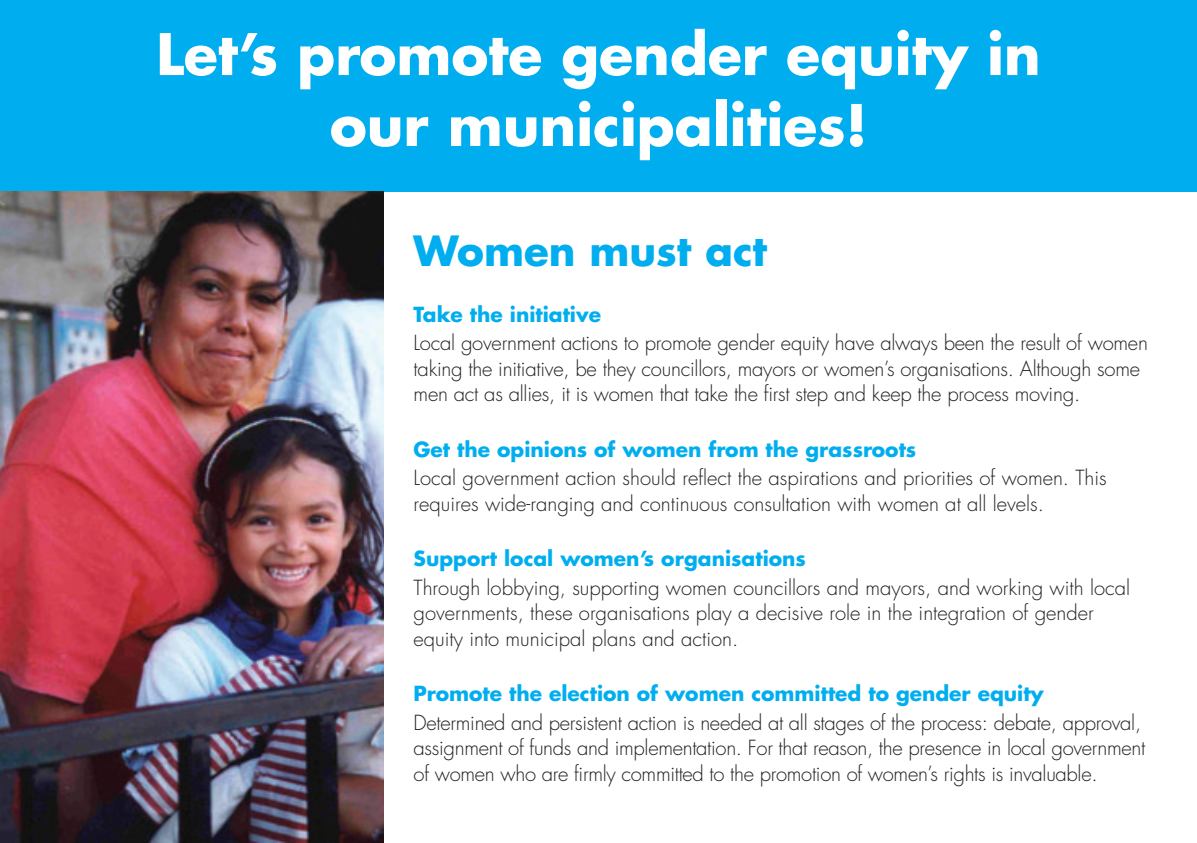
<style>
.page{position:relative;width:1197px;height:843px;background:#fff}
.page>*{position:absolute;margin:0;border:0;box-sizing:border-box;transform-origin:0 0}
.t1{font:700 55.8px/70.9px "Futura";color:#fff;text-align:center}
.t2{font:700 40.5px "Futura";color:#00aeef}
.t3{font:300 20.25px/25.2px "Futura";letter-spacing:-.01em;color:#231f20}
.t4{font:700 20.25px "Futura";color:#00aeef}
</style>
<div class="page">
<img style="left:0;top:0;width:1197px;height:843px">
<h1 class="t1" style="left:156px;top:24px;width:886px">Let’s promote gender equity in our municipalities!</h1>
<h2 class="t2" style="left:414px;top:232px;width:355px">Women must act</h2>
<p class="t4" style="left:414px;top:305px;width:189px">Take the initiative</p>
<p class="t3" style="left:414px;top:332px;width:736px">Local government actions to promote gender equity have always been the result of women taking the initiative, be they councillors, mayors or women’s organisations. Although some men act as allies, it is women that take the first step and keep the process moving.</p>
<p class="t4" style="left:414px;top:440px;width:504px">Get the opinions of women from the grassroots</p>
<p class="t3" style="left:414px;top:467px;width:695px">Local government action should reflect the aspirations and priorities of women. This requires wide-ranging and continuous consultation with women at all levels.</p>
<p class="t4" style="left:414px;top:549px;width:394px">Support local women’s organisations</p>
<p class="t3" style="left:414px;top:577px;width:718px">Through lobbying, supporting women councillors and mayors, and working with local governments, these organisations play a decisive role in the integration of gender equity into municipal plans and action.</p>
<p class="t4" style="left:414px;top:684px;width:632px">Promote the election of women committed to gender equity</p>
<p class="t3" style="left:414px;top:712px;width:733px">Determined and persistent action is needed at all stages of the process: debate, approval, assignment of funds and implementation. For that reason, the presence in local government of women who are firmly committed to the promotion of women’s rights is invaluable.</p>
</div>
